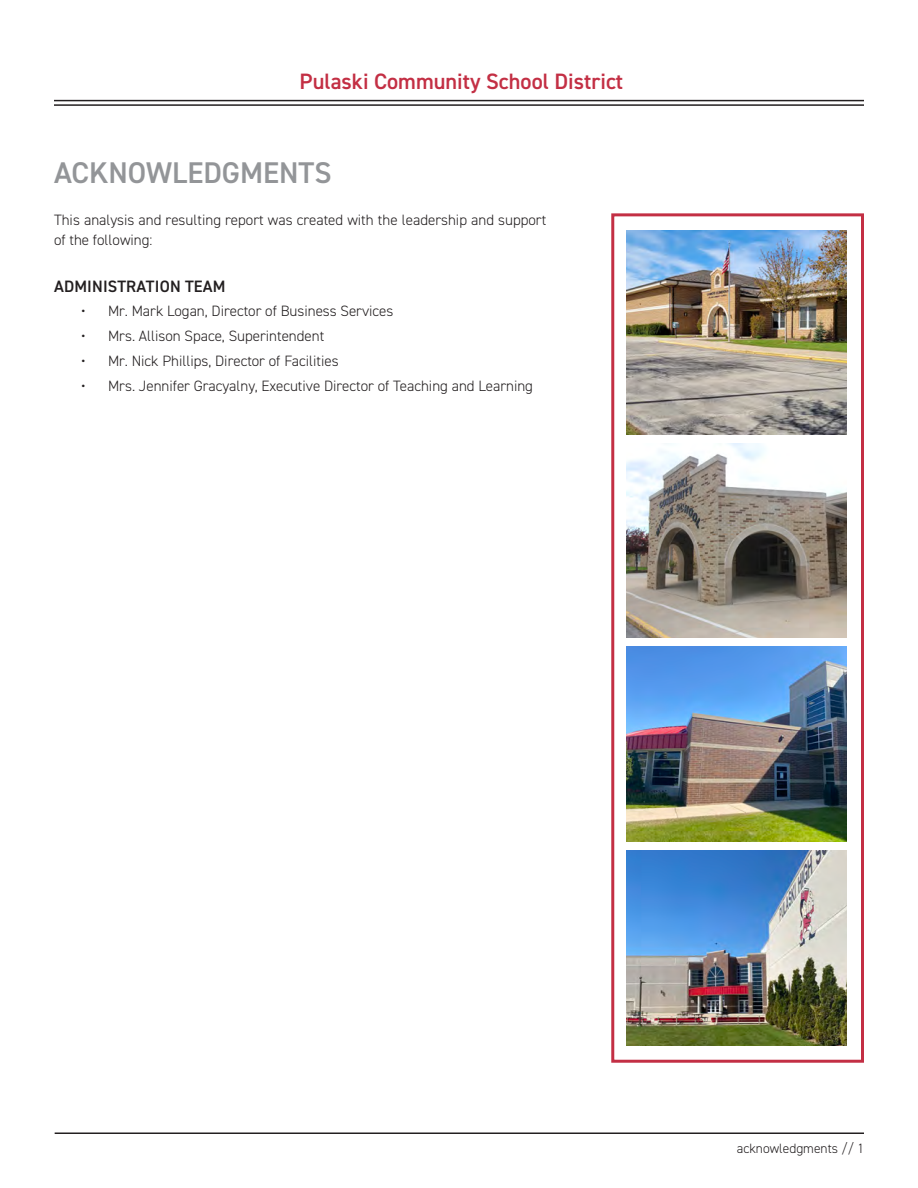
<style>
.page{position:relative;width:918px;height:1188px;background:#fff}
.page>*{position:absolute;margin:0;border:0;box-sizing:border-box;transform-origin:0 0}
.t1{font:600 30px "DIN2014";color:#939598}
.t2{font:600 22.35px "DIN2014";color:#c32f44}
.t3{font:600 16.5px "DIN2014";letter-spacing:.01em;color:#231f20}
.Text{font:300 15px/19.8px "DIN2014";color:#231f20}
.t4{font:300 13.5px "DIN2014";color:#231f20}
</style>
<div class="page">
<hr style="left:55px;top:1132px;width:809px;height:2px;background:#231f20">
<hr style="left:54px;top:104px;width:810px;height:2px;background:#231f20">
<hr style="left:54px;top:100px;width:810px;height:1px;background:#231f20">
<div style="left:611px;top:213px;width:253px;height:850px;border:3px solid #c32f44"></div>
<img style="left:627px;top:850px;width:220px;height:195px">
<img style="left:627px;top:647px;width:220px;height:195px">
<img style="left:627px;top:443px;width:220px;height:195px">
<img style="left:627px;top:230px;width:220px;height:204px">
<h2 class="t2" style="left:300px;top:66px;width:325px">Pulaski Community School District</h2>
<p class="t1" style="left:54px;top:153px;width:279px">ACKNOWLEDGMENTS</p>
<p class="Text" style="left:54px;top:210px;width:494px">This analysis and resulting report was created with the leadership and support of the following:</p>
<p class="t3" style="left:54px;top:275px;width:173px">ADMINISTRATION TEAM</p>
<p class="Text" style="left:81px;top:301px;width:314px">• Mr. Mark Logan, Director of Business Services</p>
<p class="Text" style="left:81px;top:326px;width:245px">• Mrs. Allison Space, Superintendent</p>
<p class="Text" style="left:81px;top:351px;width:259px">• Mr. Nick Phillips, Director of Facilities</p>
<p class="Text" style="left:81px;top:376px;width:454px">• Mrs. Jennifer Gracyalny, Executive Director of Teaching and Learning</p>
<p class="t4" style="left:737px;top:1140px;width:129px">acknowledgments // 1</p>
</div>
